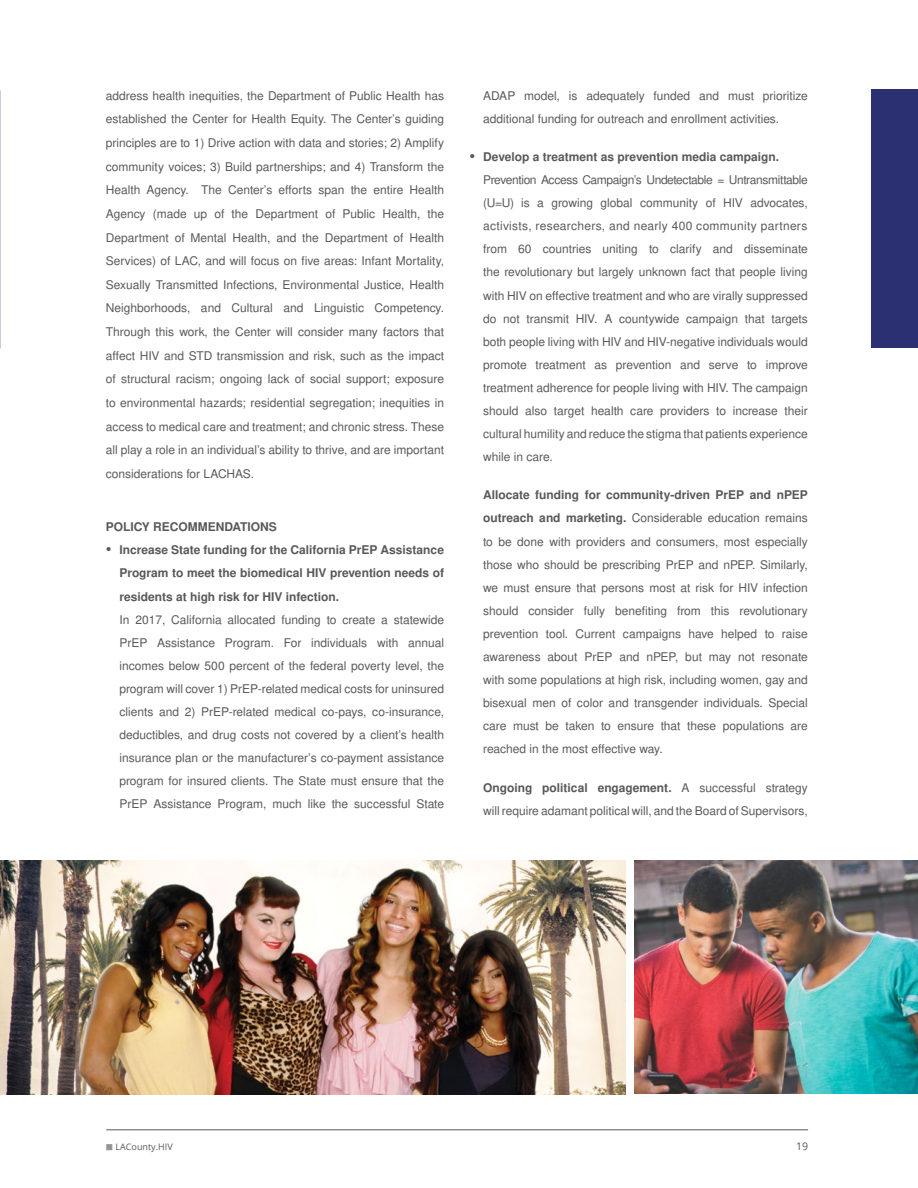
<style>
.page{position:relative;width:918px;height:1188px;background:#fff}
.page>*{position:absolute;margin:0;border:0;box-sizing:border-box;transform-origin:0 0}
.t1{font:12px/23.1px "Nimbus San L";color:#58595b;text-align:justify}
.t2{font:700 12px/23.1px "Nimbus San L";color:#58595b;text-align:justify}
.t3{font:10.5px "Open Sans";color:#58595b}
.t4{font:9px "Open Sans";color:#58595b}
.s1{font-size:16.5px}
.s2{font-weight:700;font-size:16.5px}
.s3{font-weight:700}
.s4{color:#939598}
</style>
<div class="page">
<div style="left:872px;top:90px;width:46px;height:258px;background:#2b3073"></div>
<img style="left:634px;top:861px;width:284px;height:233px">
<img style="left:0;top:861px;width:626px;height:233px">
<hr style="left:106px;top:1129px;width:702px;height:1px;background:#58595b">
<p class="t1" style="left:106px;top:83px;width:340px;line-height:23.7px">address health inequities, the Department of Public Health has established the Center for Health Equity. The Center’s guiding principles are to 1) Drive action with data and stories; 2) Amplify community voices; 3) Build partnerships; and 4) Transform the Health Agency. The Center’s efforts span the entire Health Agency (made up of the Department of Public Health, the Department of Mental Health, and the Department of Health Services) of LAC, and will focus on five areas: Infant Mortality, Sexually Transmitted Infections, Environmental Justice, Health Neighborhoods, and Cultural and Linguistic Competency.<br>Through this work, the Center will consider many factors that affect HIV and STD transmission and risk, such as the impact of structural racism; ongoing lack of social support; exposure to environmental hazards; residential segregation; inequities in access to medical care and treatment; and chronic stress. These all play a role in an individual’s ability to thrive, and are important considerations for LACHAS.</p>
<p class="t2" style="left:106px;top:515px;width:173px">POLICY RECOMMENDATIONS</p>
<p class="t2" style="left:119px;top:538px;width:326px;text-indent:-14px"><span class="s1">•</span> Increase State funding for the California PrEP Assistance Program to meet the biomedical HIV prevention needs of residents at high risk for HIV infection.</p>
<p class="t1" style="left:119px;top:607px;width:326px">In 2017, California allocated funding to create a statewide PrEP Assistance Program. For individuals with annual incomes below 500 percent of the federal poverty level, the program will cover 1) PrEP-related medical costs for uninsured clients and 2) PrEP-related medical co-pays, co-insurance, deductibles, and drug costs not covered by a client’s health insurance plan or the manufacturer’s co-payment assistance program for insured clients. The State must ensure that the PrEP Assistance Program, much like the successful State</p>
<p class="t1" style="left:483px;top:84px;width:326px">ADAP model, is adequately funded and must prioritize additional funding for outreach and enrollment activities.</p>
<p class="t1" style="left:483px;top:145px;width:326px;text-align:left;text-indent:-14px"><span class="s2">•</span> <span class="s3">Develop a treatment as prevention media campaign.<br></span>Prevention Access Campaign’s Undetectable = Untransmittable (U=U) is a growing global community of HIV advocates, activists, researchers, and nearly 400 community partners from 60 countries uniting to clarify and disseminate the revolutionary but largely unknown fact that people living with HIV on effective treatment and who are virally suppressed do not transmit HIV. A countywide campaign that targets both people living with HIV and HIV-negative individuals would promote treatment as prevention and serve to improve treatment adherence for people living with HIV. The campaign should also target health care providers to increase their cultural humility and reduce the stigma that patients experience while in care.</p>
<p class="t1" style="left:483px;top:483px;width:326px"><span class="s3">Allocate funding for community-driven PrEP and nPEP outreach and marketing.</span> Considerable education remains to be done with providers and consumers, most especially those who should be prescribing PrEP and nPEP. Similarly, we must ensure that persons most at risk for HIV infection should consider fully benefiting from this revolutionary prevention tool. Current campaigns have helped to raise awareness about PrEP and nPEP, but may not resonate with some populations at high risk, including women, gay and bisexual men of color and transgender individuals. Special care must be taken to ensure that these populations are reached in the most effective way.</p>
<p class="t1" style="left:483px;top:775px;width:326px"><span class="s3">Ongoing political engagement.</span> A successful strategy will require adamant political will, and the Board of Supervisors,</p>
<p class="t4" style="left:106px;top:1140px;width:69px"><span class="s4">■</span> LACounty.HIV</p>
<p class="t3" style="left:796px;top:1139px;width:14px">19</p>
</div>
